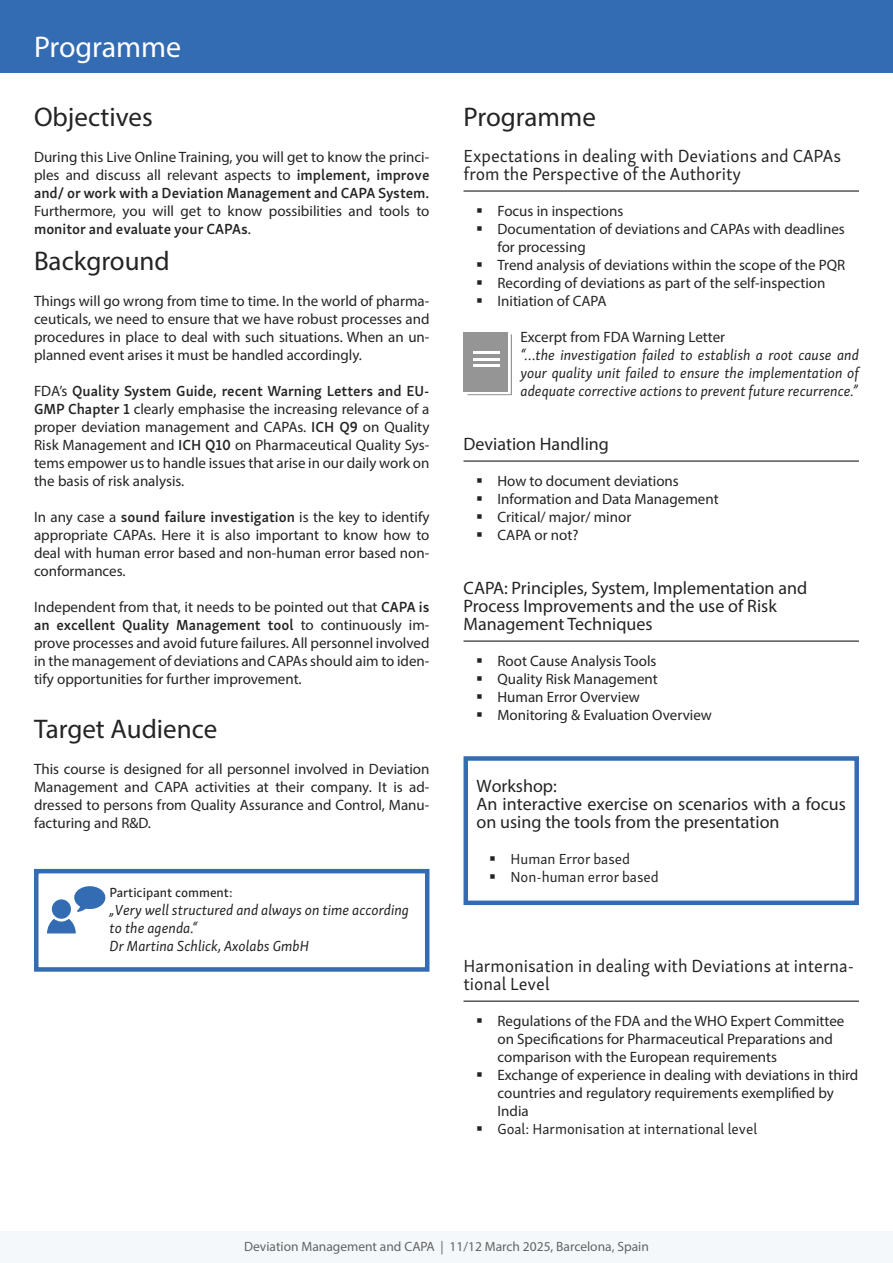
<style>
.page{position:relative;width:893px;height:1263px;background:#fff}
.page>*{position:absolute;margin:0;border:0;box-sizing:border-box;transform-origin:0 0}
.t1{font:30px "Myriad Pro";letter-spacing:-.005em;color:#fff}
.t2{font:27px "Myriad Pro";color:#242424}
.t3{font:18px/18px "Myriad Pro";color:#242424}
.t4{font:18px/18px "Skolar Sans Latn";color:#242424}
.t5{font:15px/18px "Myriad Pro";color:#242424}
.t6{font:italic 15px/18px "Skolar Sans Latn";color:#242424;text-align:justify}
.t7{font:600 15px "Skolar Sans Latn";color:#242424}
.t8{font:15px/18px "Skolar Sans Latn";color:#242424}
.t9{font:13.5px "Myriad Pro";color:#636363}
.t10{font:13.5px "Skolar Sans Latn Me";color:#242424}
.s1{font-family:"Skolar Sans Latn";font-weight:600}
.s2{font-family:"Myriad Pro";font-weight:400}
</style>
<div class="page">
<div style="left:0;top:0;width:893px;height:72px;background:#336cb3"></div>
<hr style="left:463px;top:191px;width:396px;height:1px;background:#000">
<hr style="left:463px;top:461px;width:396px;height:1px;background:#000">
<hr style="left:463px;top:641px;width:396px;height:1px;background:#000">
<hr style="left:463px;top:1001px;width:396px;height:1px;background:#000">
<div style="left:463px;top:332px;width:45px;height:60px;background:#959595"></div>
<svg style="left:467px;top:334px;width:45px;height:61px"></svg>
<div style="left:0;top:1231px;width:893px;height:32px;background:#f5f8fb"></div>
<svg style="left:74px;top:886px;width:32px;height:26px"></svg>
<div style="left:52px;top:899px;width:19px;height:20px;background:#336cb3;border-radius:50%"></div>
<svg style="left:47px;top:919px;width:29px;height:14px"></svg>
<div style="left:34px;top:869px;width:395px;height:103px;border:4px solid #336cb3"></div>
<div style="left:463px;top:756px;width:396px;height:149px;border:4px solid #336cb3"></div>
<h1 class="t1" style="left:34px;top:28px;width:149px">Programme</h1>
<h2 class="t2" style="left:34px;top:100px;width:120px">Objectives</h2>
<p class="t5" style="left:34px;top:148px;width:397px">During this Live Online Training, you will get to know the princi&shy;ples and discuss all relevant aspects to <span class="s1">implement, improve</span></p>
<p class="t7" style="left:34px;top:181px;width:397px">and/ or work with a Deviation Management and CAPA System.</p>
<p class="t5" style="left:34px;top:202px;width:397px">Furthermore, you will get to know possibilities and tools to</p>
<p class="t7" style="left:34px;top:217px;width:218px">monitor and evaluate your CAPAs<span class="s2">.</span></p>
<h2 class="t2" style="left:34px;top:244px;width:137px">Background</h2>
<p class="t5" style="left:34px;top:292px;width:397px;text-align:justify">Things will go wrong from time to time. In the world of pharma&shy;ceuticals, we need to ensure that we have robust processes and procedures in place to deal with such situations. When an un&shy;planned event arises it must be handled accordingly.</p>
<p class="t7" style="left:34px;top:379px;width:397px"><span class="s2">FDA’s</span> Quality System Guide, recent Warning Letters and EU-</p>
<p class="t5" style="left:34px;top:400px;width:397px;text-align:justify"><span class="s1">GMP Chapter 1</span> clearly emphasise the increasing relevance of a proper deviation management and CAPAs. <span class="s1">ICH Q9</span> on Quality Risk Management and <span class="s1">ICH Q10</span> on Pharmaceutical Quality Sys&shy;tems empower us to handle issues that arise in our daily work on the basis of risk analysis.</p>
<p class="t5" style="left:34px;top:508px;width:397px;text-align:justify">In any case a <span class="s1">sound failure investigation</span> is the key to identify appropriate CAPAs. Here it is also important to know how to deal with human error based and non-human error based non&shy;conformances.</p>
<p class="t5" style="left:34px;top:598px;width:397px">Independent from that, it needs to be pointed out that <span class="s1">CAPA is</span></p>
<p class="t7" style="left:34px;top:613px;width:397px">an excellent Quality Management tool <span class="s2">to continuously im-</span></p>
<p class="t5" style="left:34px;top:634px;width:397px;text-align:justify">prove processes and avoid future failures. All personnel involved in the management of deviations and CAPAs should aim to iden&shy;tify opportunities for further improvement.</p>
<h2 class="t2" style="left:34px;top:712px;width:185px">Target Audience</h2>
<p class="t5" style="left:34px;top:760px;width:397px;text-align:justify">This course is designed for all personnel involved in Deviation Management and CAPA activities at their company. It is ad&shy;dressed to persons from Quality Assurance and Control, Manu&shy;facturing and R&amp;D.</p>
<p class="t10" style="left:110px;top:882px;width:124px">Participant comment:</p>
<p class="t6" style="left:110px;top:900px;width:301px;text-align:left">„Very well structured and always on time according to the agenda.“<br>Dr Martina Schlick, Axolabs GmbH</p>
<h2 class="t2" style="left:463px;top:100px;width:134px">Programme</h2>
<p class="t4" style="left:463px;top:145px;width:379px">Expectations in dealing with Deviations and CAPAs from the Perspective of the Authority</p>
<p class="t5" style="left:497px;top:202px;width:349px">Focus in inspections<br>Documentation of deviations and CAPAs with deadlines for processing<br>Trend analysis of deviations within the scope of the PQR Recording of deviations as part of the self-inspection Initiation of CAPA</p>
<p class="t5" style="left:520px;top:328px;width:206px">Excerpt from FDA Warning Letter</p>
<p class="t6" style="left:520px;top:345px;width:340px">“…the investigation failed to establish a root cause and your quality unit failed to ensure the implementation of adequate corrective actions to prevent future recurrence.”</p>
<p class="t3" style="left:463px;top:435px;width:147px">Deviation Handling</p>
<p class="t5" style="left:497px;top:472px;width:223px">How to document deviations<br>Information and Data Management<br>Critical/ major/ minor<br>CAPA or not?</p>
<p class="t3" style="left:463px;top:579px;width:345px">CAPA: Principles, System, Implementation and<br>Process Improvements and the use of Risk<br>Management Techniques</p>
<p class="t5" style="left:497px;top:652px;width:216px">Root Cause Analysis Tools<br>Quality Risk Management<br>Human Error Overview<br>Monitoring &amp; Evaluation Overview</p>
<p class="t3" style="left:476px;top:777px;width:371px">Workshop:<br>An interactive exercise on scenarios with a focus on using the tools from the presentation</p>
<p class="t8" style="left:510px;top:849px;width:150px">Human Error based<br>Non-human error based</p>
<p class="t4" style="left:463px;top:955px;width:392px">Harmonisation in dealing with Deviations at interna&shy;tional Level</p>
<p class="t5" style="left:497px;top:1012px;width:362px">Regulations of the FDA and the WHO Expert Committee on Specifications for Pharmaceutical Preparations and comparison with the European requirements<br>Exchange of experience in dealing with deviations in third countries and regulatory requirements exemplified by India</p>
<p class="t8" style="left:497px;top:1119px;width:261px">Goal: Harmonisation at international level</p>
<p class="t9" style="left:244px;top:1238px;width:406px">Deviation Management and CAPA | 11/12 March 2025, Barcelona, Spain</p>
</div>
